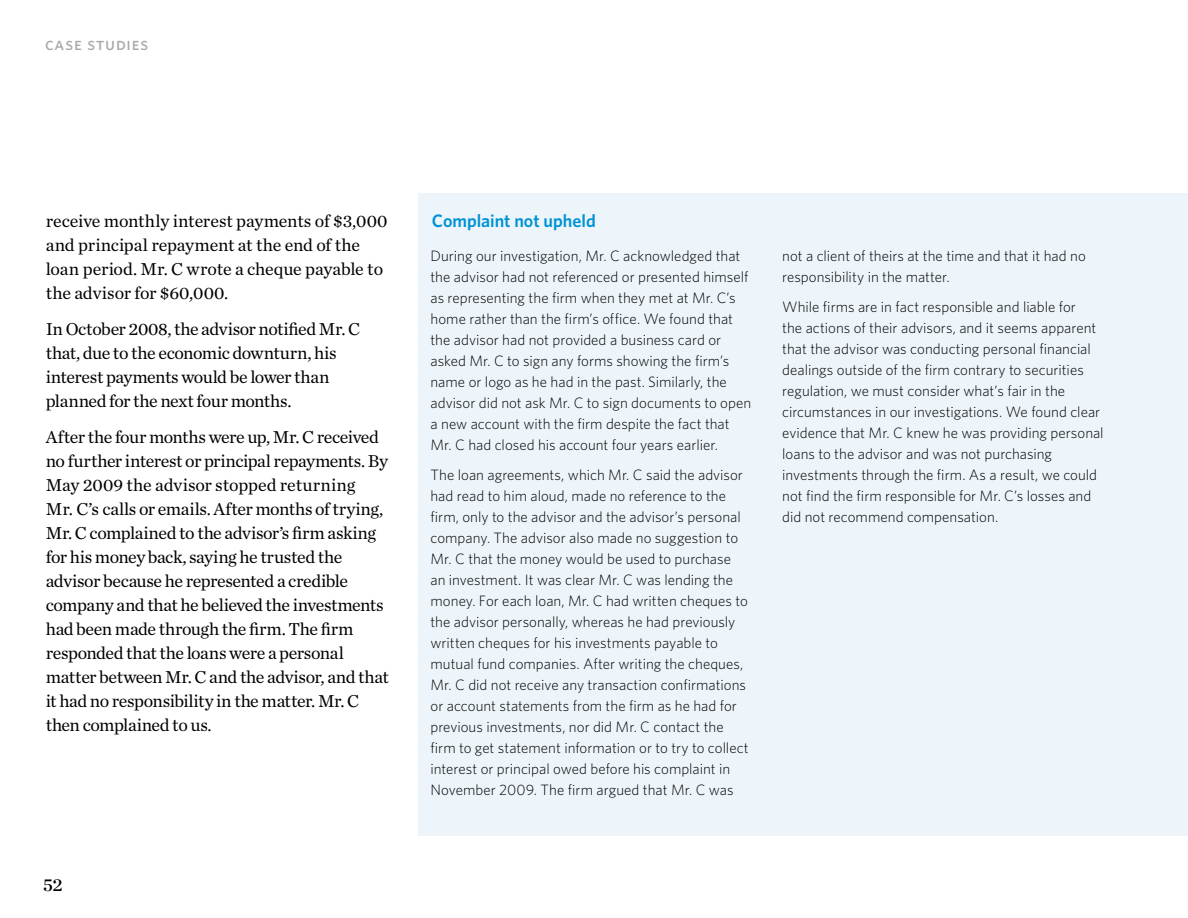
<style>
.page{position:relative;width:1188px;height:918px;background:#fff}
.page>*{position:absolute;margin:0;border:0;box-sizing:border-box;transform-origin:0 0}
.Body_Copy{font:18px/24px "Chronicle Text G1";letter-spacing:-.02em;color:#000}
.Subhead_1{font:600 18px "Whitney HTF";color:#0093d4}
.t1{font:18px "Whitney HTF Medium SC";letter-spacing:.045em;color:#a7a9ac}
.t2{font:18px "Chronicle Deck Semi";color:#000}
.Body_Copy-2{font:300 15px/21px "Whitney HTF";color:#000}
</style>
<div class="page">
<div style="left:418px;top:194px;width:770px;height:642px;background:#edf5fb"></div>
<p class="t1" style="left:45px;top:33px;width:105px">case studies</p>
<p class="Body_Copy" style="left:46px;top:208px;width:343px">receive monthly interest payments of $3,000 and principal repayment at the end of the loan period. Mr. C wrote a cheque payable to the advisor for $60,000.</p>
<p class="Body_Copy" style="left:46px;top:316px;width:316px">In October 2008, the advisor notified Mr. C that, due to the economic downturn, his interest payments would be lower than planned for the next four months.</p>
<p class="Body_Copy" style="left:46px;top:424px;width:345px">After the four months were up, Mr. C received no further interest or principal repayments. By May 2009 the advisor stopped returning<br>Mr. C’s calls or emails. After months of trying, Mr. C complained to the advisor’s firm asking for his money back, saying he trusted the advisor because he represented a credible company and that he believed the investments had been made through the firm. The firm responded that the loans were a personal matter between Mr. C and the advisor, and that it had no responsibility in the matter. Mr. C then complained to us.</p>
<p class="t2" style="left:43px;top:871px;width:21px">52</p>
<p class="Subhead_1" style="left:432px;top:210px;width:165px">Complaint not upheld</p>
<p class="Body_Copy-2" style="left:430px;top:245px;width:322px">During our investigation, Mr. C acknowledged that the advisor had not referenced or presented himself as representing the firm when they met at Mr. C’s home rather than the firm’s office. We found that the advisor had not provided a business card or asked Mr. C to sign any forms showing the firm’s name or logo as he had in the past. Similarly, the advisor did not ask Mr. C to sign documents to open a new account with the firm despite the fact that Mr. C had closed his account four years earlier.</p>
<p class="Body_Copy-2" style="left:430px;top:464px;width:320px">The loan agreements, which Mr. C said the advisor had read to him aloud, made no reference to the firm, only to the advisor and the advisor’s personal company. The advisor also made no suggestion to Mr. C that the money would be used to purchase an investment. It was clear Mr. C was lending the money. For each loan, Mr. C had written cheques to the advisor personally, whereas he had previously written cheques for his investments payable to mutual fund companies. After writing the cheques, Mr. C did not receive any transaction confirmations or account statements from the firm as he had for previous investments, nor did Mr. C contact the firm to get statement information or to try to collect interest or principal owed before his complaint in November 2009. The firm argued that Mr. C was</p>
<p class="Body_Copy-2" style="left:782px;top:245px;width:305px">not a client of theirs at the time and that it had no responsibility in the matter.</p>
<p class="Body_Copy-2" style="left:782px;top:296px;width:323px">While firms are in fact responsible and liable for<br>the actions of their advisors, and it seems apparent that the advisor was conducting personal financial dealings outside of the firm contrary to securities regulation, we must consider what’s fair in the circumstances in our investigations. We found clear evidence that Mr. C knew he was providing personal loans to the advisor and was not purchasing investments through the firm. As a result, we could not find the firm responsible for Mr. C’s losses and did not recommend compensation.</p>
</div>
